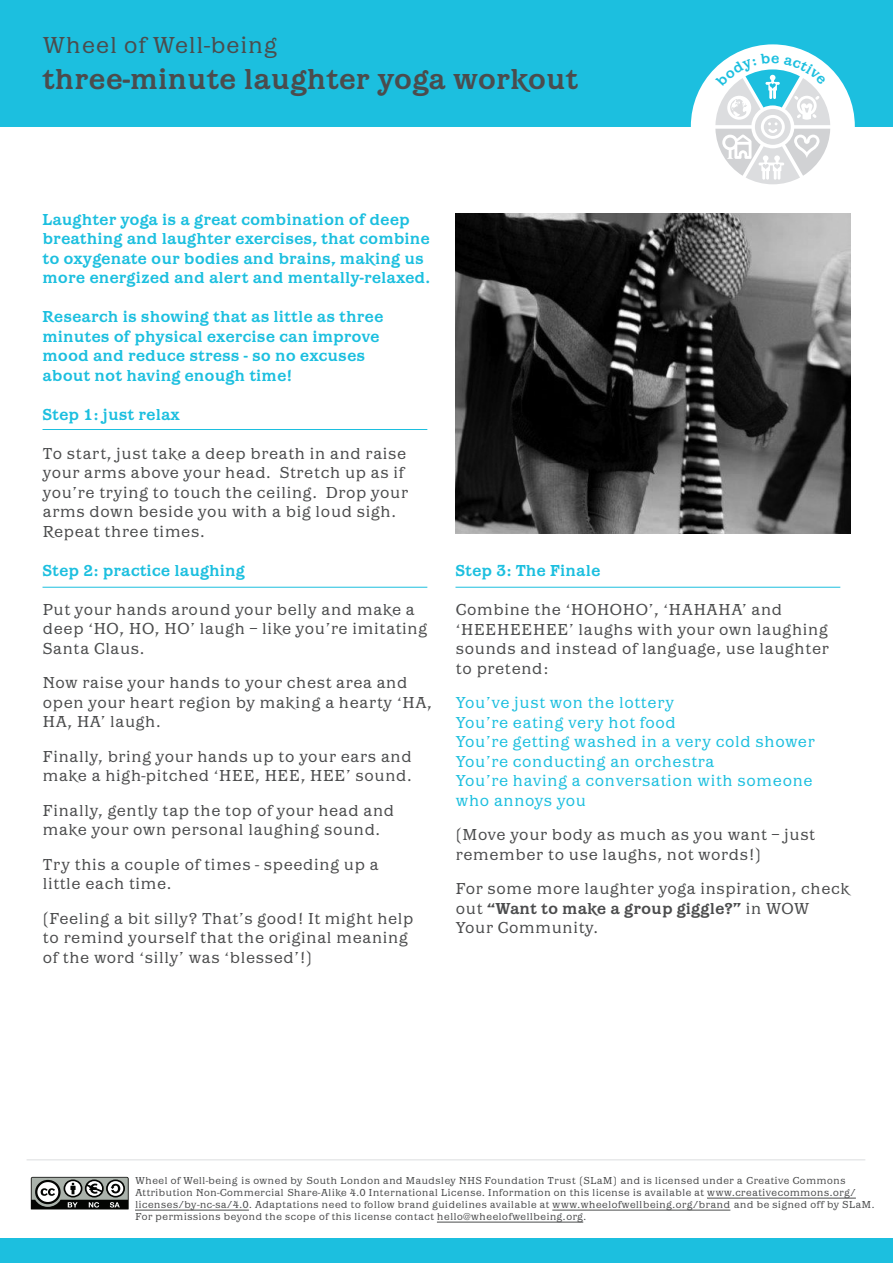
<style>
.page{position:relative;width:893px;height:1263px;background:#fff}
.page>*{position:absolute;margin:0;border:0;box-sizing:border-box;transform-origin:0 0}
.t1{font:700 30px "Barcelona EF";color:#4b4c4d}
.t2{font:24px "Barcelona EF";color:#4b4c4d}
.t3{font:16.5px/19.5px "Barcelona EF";color:#4b4c4d}
.t4{font:700 16.5px/19.5px "Barcelona EF";color:#1cbfdf}
.t5{font:16.5px/19.5px "Barcelona EF";color:#1cbfdf}
.t6{font:10.5px/12px "Barcelona EF";color:#4b4c4d}
.s1{font-weight:700}
</style>
<div class="page">
<img style="left:455px;top:214px;width:395px;height:320px">
<div style="left:0;top:0;width:893px;height:127px;background:#1cbfdf"></div>
<div style="left:0;top:1238px;width:893px;height:25px;background:#1cbfdf"></div>
<div style="left:691px;top:44px;width:164px;height:164px;background:#fff;border-radius:50%"></div>
<hr style="left:43px;top:429px;width:384px;height:1px;background:#1cbfdf">
<hr style="left:43px;top:587px;width:384px;height:1px;background:#1cbfdf">
<hr style="left:455px;top:587px;width:385px;height:1px;background:#1cbfdf">
<hr style="left:27px;top:1159px;width:838px;height:1px;background:#dcdddf">
<hr style="left:707px;top:1198px;width:149px;height:1px;background:#4b4c4d">
<hr style="left:135px;top:1210px;width:114px;height:1px;background:#4b4c4d">
<hr style="left:552px;top:1210px;width:178px;height:1px;background:#4b4c4d">
<hr style="left:437px;top:1222px;width:146px;height:1px;background:#4b4c4d">
<svg style="left:31px;top:1177px;width:98px;height:33px;background:#737673"></svg>
<svg style="left:715px;top:53px;width:115px;height:131px"></svg>
<p class="t2" style="left:43px;top:33px;width:236px">Wheel of Well-being</p>
<p class="t1" style="left:43px;top:63px;width:537px">three-minute laughter yoga workout</p>
<p class="t4" style="left:43px;top:210px;width:389px">Laughter yoga is a great combination of deep breathing and laughter exercises, that combine to oxygenate our bodies and brains, making us more energized and alert and mentally-relaxed.</p>
<p class="t4" style="left:43px;top:307px;width:342px">Research is showing that as little as three minutes of physical exercise can improve</p>
<p class="t4" style="left:43px;top:346px;width:324px">mood and reduce stress - so no excuses</p>
<p class="t4" style="left:43px;top:366px;width:251px">about not having enough time!</p>
<p class="t4" style="left:43px;top:405px;width:139px">Step 1: just relax</p>
<p class="t3" style="left:43px;top:444px;width:367px">To start, just take a deep breath in and raise your arms above your head. Stretch up as if you’re trying to touch the ceiling. Drop your arms down beside you with a big loud sigh.<br>Repeat three times.</p>
<p class="t4" style="left:43px;top:561px;width:204px">Step 2: practice laughing</p>
<p class="t3" style="left:43px;top:600px;width:386px">Put your hands around your belly and make a deep ‘HO, HO, HO’ laugh – like you’re imitating<br>Santa Claus.</p>
<p class="t3" style="left:43px;top:674px;width:391px">Now raise your hands to your chest area and open your heart region by making a hearty ‘HA,<br>HA, HA’ laugh.</p>
<p class="t3" style="left:43px;top:747px;width:371px">Finally, bring your hands up to your ears and make a high-pitched ‘HEE, HEE, HEE’ sound.</p>
<p class="t3" style="left:43px;top:801px;width:353px">Finally, gently tap the top of your head and make your own personal laughing sound.</p>
<p class="t3" style="left:43px;top:855px;width:338px">Try this a couple of times - speeding up a</p>
<p class="t3" style="left:43px;top:875px;width:131px">little each time.</p>
<p class="t3" style="left:43px;top:909px;width:373px">(Feeling a bit silly? That’s good! It might help</p>
<p class="t3" style="left:43px;top:929px;width:367px">to remind yourself that the original meaning</p>
<p class="t3" style="left:43px;top:948px;width:271px">of the word ‘silly’ was ‘blessed’!)</p>
<p class="t4" style="left:455px;top:561px;width:147px">Step 3: The Finale</p>
<p class="t3" style="left:455px;top:600px;width:375px">Combine the ‘HOHOHO’, ‘HAHAHA’ and ‘HEEHEEHEE’ laughs with your own laughing sounds and instead of language, use laughter</p>
<p class="t3" style="left:455px;top:659px;width:95px">to pretend:</p>
<p class="t5" style="left:455px;top:693px;width:220px">You’ve just won the lottery</p>
<p class="t5" style="left:455px;top:713px;width:222px">You’re eating very hot food</p>
<p class="t5" style="left:455px;top:732px;width:361px">You’re getting washed in a very cold shower</p>
<p class="t5" style="left:455px;top:752px;width:261px">You’re conducting an orchestra</p>
<p class="t5" style="left:455px;top:771px;width:359px">You’re having a conversation with someone who annoys you</p>
<p class="t3" style="left:455px;top:825px;width:361px">(Move your body as much as you want – just remember to use laughs, not words!)</p>
<p class="t3" style="left:455px;top:879px;width:396px">For some more laughter yoga inspiration, check out <span class="s1">“Want to make a group giggle?”</span> in WOW<br>Your Community.</p>
<p class="t6" style="left:135px;top:1175px;width:741px">Wheel of Well-being is owned by South London and Maudsley NHS Foundation Trust (SLaM) and is licensed under a Creative Commons Attribution Non-Commercial Share-Alike 4.0 International License. Information on this license is available at www.creativecommons.org/ licenses/by-nc-sa/4.0. Adaptations need to follow brand guidelines available at www.wheelofwellbeing.org/brand and be signed off by SLaM.<br>For permissions beyond the scope of this license contact hello@wheelofwellbeing.org.</p>
</div>
